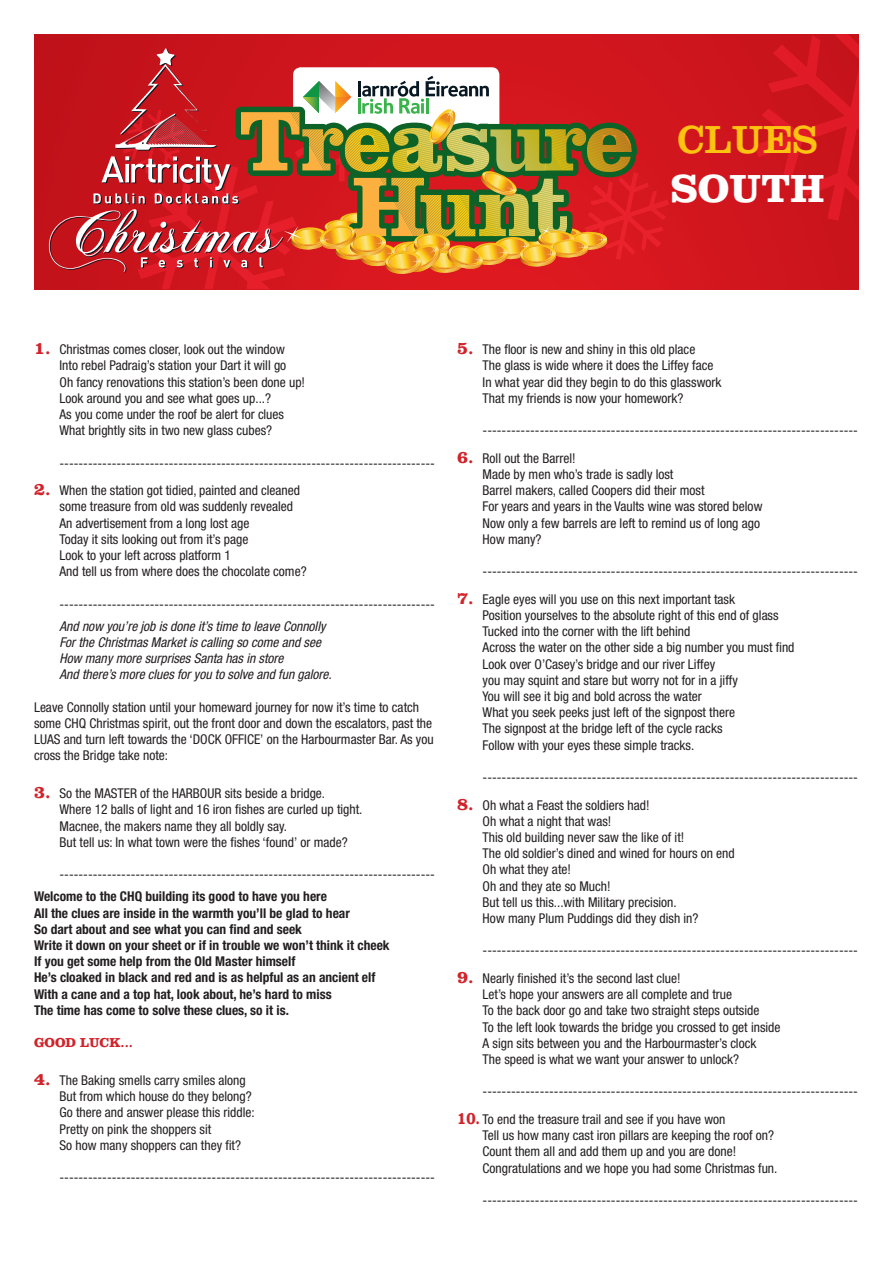
<style>
.page{position:relative;width:893px;height:1263px;background:#fff}
.page>*{position:absolute;margin:0;border:0;box-sizing:border-box;transform-origin:0 0}
.t1{font:40.65px "Clarendon";color:#fec210}
.t2{font:700 40.65px "Clarendon";color:#fff}
.t3{font:condensed 13.5px/16.2px "Helvetica Neue";color:#231f20}
.t4{font:700 condensed 13.5px/16.2px "Helvetica Neue";color:#231f20}
.t5{font:italic condensed 13.5px/16.2px "Helvetica Neue";color:#231f20}
.t6{font:700 13.5px "Clarendon";color:#d1232a}
.s1{font-family:"Clarendon";font-weight:700;font-stretch:normal;font-size:18px;color:#d1232a}
</style>
<div class="page">
<div style="left:34px;top:34px;width:825px;height:255px;background:linear-gradient(to right,#c6131b,#d3161e)"></div>
<svg style="left:754px;top:34px;width:105px;height:187px;background:#d0161f"></svg>
<img style="left:49px;top:48px;width:620px;height:241px">
<h1 class="t1" style="left:677px;top:116px;width:141px">CLUES</h1>
<h1 class="t2" style="left:671px;top:164px;width:155px">SOUTH</h1>
<p class="t3" style="left:60px;top:341px;width:247px;text-indent:-26px"><span class="s1">1.</span> Christmas comes closer, look out the window Into rebel Padraig’s station your Dart it will go<br>Oh fancy renovations this station’s been done up!<br>Look around you and see what goes up...?<br>As you come under the roof be alert for clues What brightly sits in two new glass cubes?</p>
<p class="t3" style="left:60px;top:455px;width:377px">-------------------------------------------------------------------------------</p>
<p class="t3" style="left:60px;top:482px;width:249px;text-indent:-25px"><span class="s1">2.</span> When the station got tidied, painted and cleaned some treasure from old was suddenly revealed An advertisement from a long lost age<br>Today it sits looking out from it’s page<br>Look to your left across platform 1<br>And tell us from where does the chocolate come?</p>
<p class="t3" style="left:60px;top:596px;width:377px">-------------------------------------------------------------------------------</p>
<p class="t5" style="left:60px;top:618px;width:274px">And now you’re job is done it’s time to leave Connolly For the Christmas Market is calling so come and see How many more surprises Santa has in store<br>And there’s more clues for you to solve and fun galore.</p>
<p class="t3" style="left:34px;top:699px;width:401px">Leave Connolly station until your homeward journey for now it’s time to catch some CHQ Christmas spirit, out the front door and down the escalators, past the LUAS and turn left towards the ‘DOCK OFFICE’ on the Harbourmaster Bar. As you cross the Bridge take note:</p>
<p class="t3" style="left:60px;top:785px;width:304px;text-indent:-26px"><span class="s1">3.</span> So the MASTER of the HARBOUR sits beside a bridge.<br>Where 12 balls of light and 16 iron fishes are curled up tight.<br>Macnee, the makers name they all boldly say.<br>But tell us: In what town were the fishes ‘found’ or made?</p>
<p class="t3" style="left:60px;top:866px;width:377px">-------------------------------------------------------------------------------</p>
<p class="t4" style="left:34px;top:888px;width:357px">Welcome to the CHQ building its good to have you here<br>All the clues are inside in the warmth you’ll be glad to hear<br>So dart about and see what you can find and seek<br>Write it down on your sheet or if in trouble we won’t think it cheek If you get some help from the Old Master himself<br>He’s cloaked in black and red and is as helpful as an ancient elf With a cane and a top hat, look about, he’s hard to miss<br>The time has come to solve these clues, so it is.</p>
<p class="t6" style="left:34px;top:1034px;width:100px">GOOD LUCK...</p>
<p class="t3" style="left:60px;top:1072px;width:197px;text-indent:-26px"><span class="s1">4.</span> The Baking smells carry smiles along But from which house do they belong?<br>Go there and answer please this riddle:<br>Pretty on pink the shoppers sit<br>So how many shoppers can they fit?</p>
<p class="t3" style="left:60px;top:1169px;width:377px">-------------------------------------------------------------------------------</p>
<p class="t3" style="left:483px;top:341px;width:240px;text-indent:-26px"><span class="s1">5.</span> The floor is new and shiny in this old place<br>The glass is wide where it does the Liffey face In what year did they begin to do this glasswork That my friends is now your homework?</p>
<p class="t3" style="left:483px;top:422px;width:377px">-------------------------------------------------------------------------------</p>
<p class="t3" style="left:483px;top:450px;width:281px;text-indent:-26px"><span class="s1">6.</span> Roll out the Barrel!<br>Made by men who’s trade is sadly lost<br>Barrel makers, called Coopers did their most<br>For years and years in the Vaults wine was stored below Now only a few barrels are left to remind us of long ago How many?</p>
<p class="t3" style="left:483px;top:563px;width:377px">-------------------------------------------------------------------------------</p>
<p class="t3" style="left:483px;top:591px;width:313px;text-indent:-26px"><span class="s1">7.</span> Eagle eyes will you use on this next important task<br>Position yourselves to the absolute right of this end of glass Tucked into the corner with the lift behind<br>Across the water on the other side a big number you must find Look over O’Casey’s bridge and our river Liffey<br>you may squint and stare but worry not for in a jiffy<br>You will see it big and bold across the water<br>What you seek peeks just left of the signpost there<br>The signpost at the bridge left of the cycle racks<br>Follow with your eyes these simple tracks.</p>
<p class="t3" style="left:483px;top:769px;width:377px">-------------------------------------------------------------------------------</p>
<p class="t3" style="left:483px;top:797px;width:254px;text-indent:-26px"><span class="s1">8.</span> Oh what a Feast the soldiers had!<br>Oh what a night that was!<br>This old building never saw the like of it!<br>The old soldier’s dined and wined for hours on end Oh what they ate!<br>Oh and they ate so Much!<br>But tell us this...with Military precision.<br>How many Plum Puddings did they dish in?</p>
<p class="t3" style="left:483px;top:942px;width:377px">-------------------------------------------------------------------------------</p>
<p class="t3" style="left:483px;top:970px;width:299px;text-indent:-26px"><span class="s1">9.</span> Nearly finished it’s the second last clue!<br>Let’s hope your answers are all complete and true<br>To the back door go and take two straight steps outside<br>To the left look towards the bridge you crossed to get inside A sign sits between you and the Harbourmaster’s clock<br>The speed is what we want your answer to unlock?</p>
<p class="t3" style="left:483px;top:1083px;width:377px">-------------------------------------------------------------------------------</p>
<p class="t3" style="left:483px;top:1111px;width:296px;text-indent:-26px"><span class="s1">10.</span> To end the treasure trail and see if you have won<br>Tell us how many cast iron pillars are keeping the roof on?<br>Count them all and add them up and you are done!<br>Congratulations and we hope you had some Christmas fun.</p>
<p class="t3" style="left:483px;top:1192px;width:377px">-------------------------------------------------------------------------------</p>
</div>
